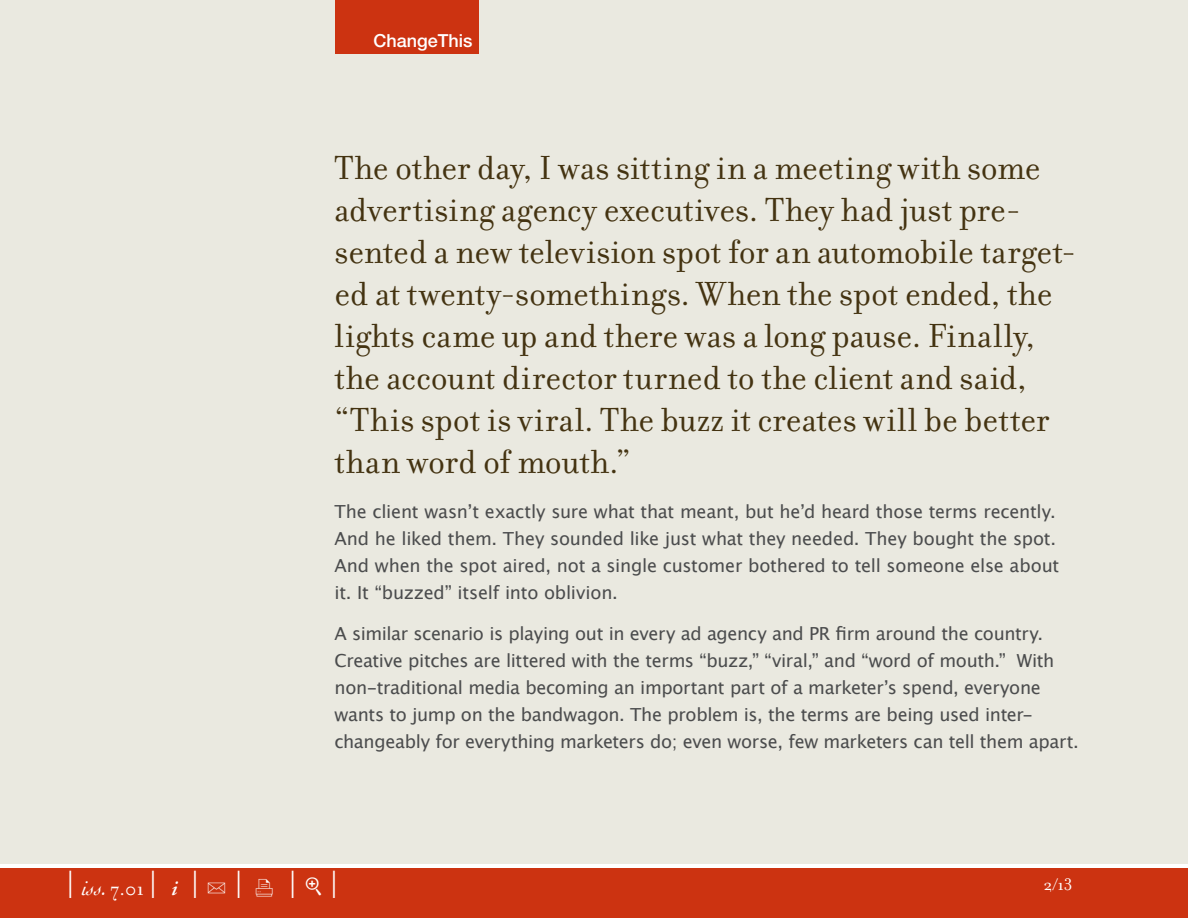
<style>
.page{position:relative;width:1188px;height:918px;background:#fff}
.page>*{position:absolute;margin:0;border:0;box-sizing:border-box;transform-origin:0 0}
.t1{font:36px/42px "Filosofia";color:#431}
.t2{font:36px "Filosofia";color:#fff}
.t3{font:18px/27px "Lucida Grande";letter-spacing:-.015em;color:#4b4c4d}
.t4{font:500 18px "Helvetica Neue";color:#fff}
.t5{font:18px "Filosofia";color:#fff}
.s1{font-family:"Cochin";font-style:italic;font-size:21px}
.s2{font-size:21px}
.s3{font-family:"Adobe Garamond";font-weight:600;font-style:italic;font-size:21px}
.s4{font-family:"FF Dingbests";font-size:21px}
</style>
<div class="page">
<div style="left:0;top:0;width:1188px;height:864px;background:#eae9e0"></div>
<div style="left:0;top:868px;width:1188px;height:50px;background:#c31"></div>
<div style="left:335px;top:0;width:144px;height:54px;background:#c31"></div>
<p class="t4" style="left:374px;top:30px;width:101px">ChangeThis</p>
<p class="t1" style="left:335px;top:148px;width:744px">The other day, I was sitting in a meeting with some advertising agency executives. They had just pre&shy;sented a new television spot for an automobile target&shy;ed at twenty-somethings. When the spot ended, the lights came up and there was a long pause. Finally, the account director turned to the client and said, “This spot is viral. The buzz it creates will be better than word of mouth.”</p>
<p class="t3" style="left:335px;top:499px;width:726px">The client wasnʼt exactly sure what that meant, but heʼd heard those terms recently.<br>And he liked them. They sounded like just what they needed. They bought the spot.<br>And when the spot aired, not a single customer bothered to tell someone else about it. It “buzzed” itself into oblivion.</p>
<p class="t3" style="left:334px;top:620px;width:746px">A similar scenario is playing out in every ad agency and PR firm around the country.<br>Creative pitches are littered with the terms “buzz,” “viral,” and “word of mouth.” With non-traditional media becoming an important part of a marketerʼs spend, everyone wants to jump on the bandwagon. The problem is, the terms are being used inter&shy;changeably for everything marketers do; even worse, few marketers can tell them apart.</p>
<h1 class="t2" style="left:66px;top:864px;width:275px">| <span class="s1">iss.</span> <span class="s2">7.01</span> | <span class="s3">i</span> | <span class="s4">U</span> | <span class="s4">X</span> | |</h1>
<p class="t5" style="left:1044px;top:874px;width:30px">2/13</p>
</div>
